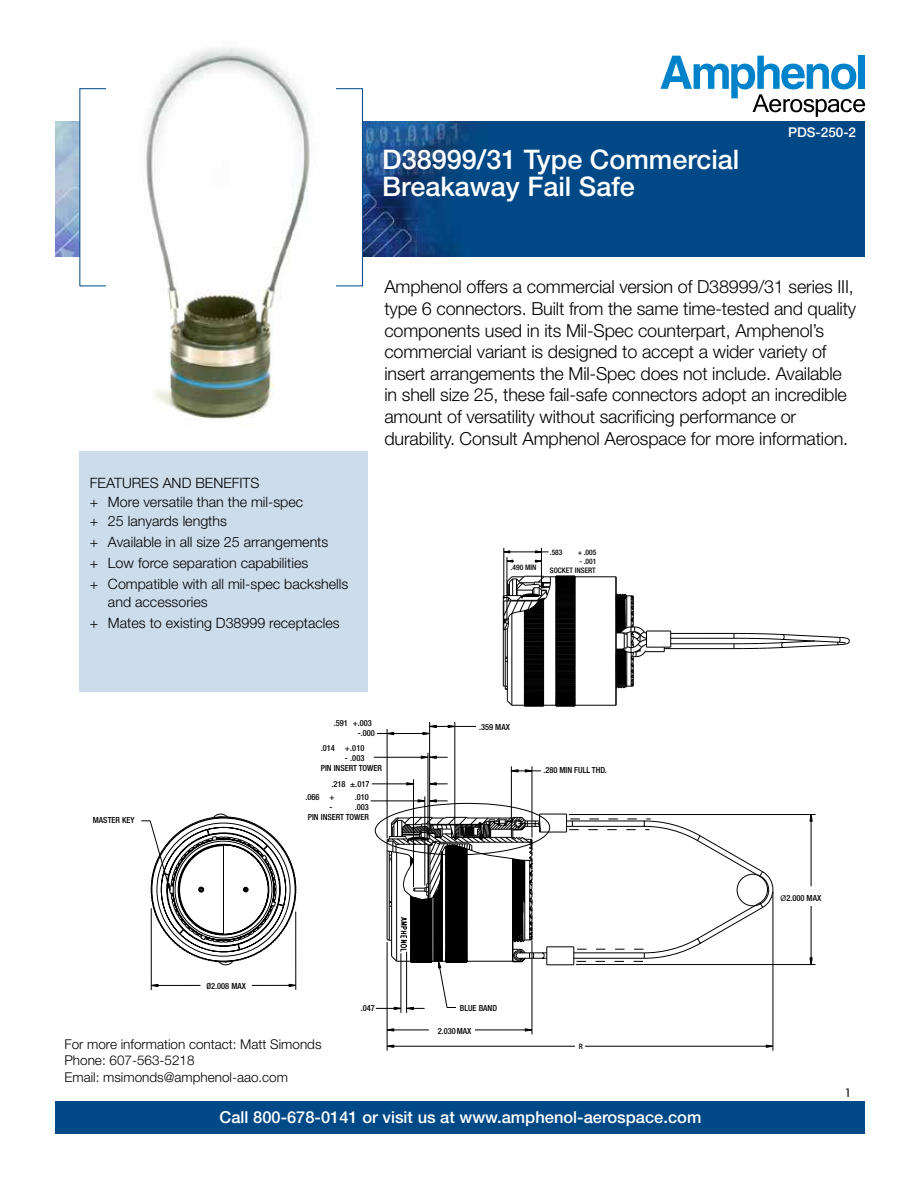
<style>
.page{position:relative;width:918px;height:1188px;background:#fff}
.page>*{position:absolute;margin:0;border:0;box-sizing:border-box;transform-origin:0 0}
.t1{font:500 27px/27px "Helvetica Neue LT Std";color:#fff}
.t2{font:300 18px/21.6px "Helvetica Neue LT Std";letter-spacing:-.01em;color:#000}
.t3{font:500 16.5px "Helvetica Neue LT Std";color:#fff}
.t4{font:300 14.25px/21px "Helvetica Neue LT Std";color:#000}
.t5{font:300 13.5px/16.2px "Helvetica Neue LT Std";color:#000}
.t6{font:500 13.5px "Helvetica Neue LT Std";color:#fff}
.t7{font:13.5px "Tw Cen";color:#000}
.t8{font:500 condensed 8.4px/10.1px "Helvetica Neue LT Std";color:#000}
.t9{font:500 condensed 7.5px/9px "Helvetica Neue LT Std";color:#000;text-align:right}
.t10{font:500 condensed 7.35px "Helvetica Neue LT Std";color:#000}
.s1{font-family:"Myriad Pro";font-weight:400;font-stretch:normal}
</style>
<div class="page">
<svg style="left:660px;top:56px;width:205px;height:61px"></svg>
<img style="left:55px;top:122px;width:809px;height:135px">
<div style="left:79px;top:88px;width:284px;height:198px;background:#fff;border:1px solid #004987"></div>
<div style="left:106px;top:67px;width:230px;height:227px;background:#fff"></div>
<div style="left:55px;top:1101px;width:810px;height:33px;background:#004987"></div>
<img style="left:144px;top:47px;width:166px;height:373px">
<div style="left:79px;top:451px;width:289px;height:241px;background:#cddceb"></div>
<svg style="left:766px;top:1045px;width:7px;height:3px"></svg>
<svg style="left:388px;top:732px;width:6px;height:3px"></svg>
<svg style="left:423px;top:725px;width:14px;height:10px"></svg>
<svg style="left:448px;top:725px;width:7px;height:3px"></svg>
<svg style="left:152px;top:984px;width:6px;height:3px"></svg>
<svg style="left:289px;top:984px;width:6px;height:3px"></svg>
<hr style="left:532px;top:766px;width:1px;height:72px;background:#000">
<hr style="left:532px;top:940px;width:1px;height:94px;background:#000">
<hr style="left:576px;top:964px;width:240px;height:1px;background:#000">
<hr style="left:511px;top:766px;width:1px;height:71px;background:#000">
<hr style="left:455px;top:722px;width:1px;height:103px;background:#000">
<hr style="left:387px;top:1030px;width:42px;height:1px;background:#000">
<hr style="left:475px;top:1030px;width:57px;height:1px;background:#000">
<hr style="left:387px;top:1046px;width:188px;height:1px;background:#000">
<hr style="left:585px;top:1046px;width:188px;height:1px;background:#000">
<hr style="left:429px;top:722px;width:1px;height:109px;background:#000">
<hr style="left:428px;top:753px;width:1px;height:89px;background:#000">
<hr style="left:425px;top:796px;width:1px;height:89px;background:#000">
<hr style="left:413px;top:779px;width:1px;height:108px;background:#000">
<hr style="left:406px;top:952px;width:1px;height:61px;background:#000">
<hr style="left:401px;top:953px;width:1px;height:60px;background:#000">
<hr style="left:387px;top:729px;width:1px;height:109px;background:#000">
<hr style="left:387px;top:942px;width:1px;height:109px;background:#000">
<hr style="left:295px;top:912px;width:1px;height:78px;background:#000">
<hr style="left:151px;top:908px;width:1px;height:82px;background:#000">
<hr style="left:151px;top:985px;width:49px;height:1px;background:#000">
<hr style="left:252px;top:985px;width:44px;height:1px;background:#000">
<hr style="left:811px;top:906px;width:1px;height:59px;background:#000">
<hr style="left:811px;top:815px;width:1px;height:71px;background:#000">
<hr style="left:773px;top:892px;width:1px;height:159px;background:#000">
<hr style="left:430px;top:726px;width:46px;height:1px;background:#000">
<hr style="left:377px;top:733px;width:53px;height:1px;background:#000">
<svg style="left:421px;top:756px;width:27px;height:3px"></svg>
<hr style="left:374px;top:757px;width:54px;height:1px;background:#000">
<hr style="left:511px;top:771px;width:30px;height:1px;background:#000">
<svg style="left:429px;top:783px;width:19px;height:2px"></svg>
<hr style="left:372px;top:784px;width:42px;height:1px;background:#000">
<hr style="left:371px;top:801px;width:54px;height:1px;background:#000">
<hr style="left:569px;top:814px;width:247px;height:1px;background:#000">
<svg style="left:296px;top:820px;width:477px;height:142px"></svg>
<div style="left:737px;top:874px;width:32px;height:32px;border:1px solid #000;border-radius:50%"></div>
<svg style="left:375px;top:800px;width:276px;height:210px"></svg>
<svg style="left:141px;top:814px;width:155px;height:151px"></svg>
<hr style="left:504px;top:552px;width:45px;height:1px;background:#000">
<svg style="left:508px;top:560px;width:6px;height:2px"></svg>
<svg style="left:535px;top:560px;width:6px;height:2px"></svg>
<hr style="left:541px;top:548px;width:1px;height:41px;background:#000">
<hr style="left:507px;top:557px;width:1px;height:63px;background:#000">
<hr style="left:504px;top:548px;width:1px;height:51px;background:#000">
<hr style="left:671px;top:644px;width:63px;height:1px;background:#000">
<hr style="left:664px;top:648px;width:70px;height:1px;background:#000">
<hr style="left:671px;top:633px;width:67px;height:1px;background:#000">
<hr style="left:671px;top:638px;width:67px;height:1px;background:#000">
<svg style="left:734px;top:633px;width:116px;height:16px"></svg>
<svg style="left:503px;top:576px;width:168px;height:131px"></svg>
<h1 class="t1" style="left:382px;top:146px;width:359px">D38999/31 Type Commercial<br>Breakaway Fail Safe</h1>
<p class="t6" style="left:788px;top:124px;width:70px">PDS-250-2</p>
<p class="t4" style="left:90px;top:474px;width:215px;line-height:18.8px">FEATURES AND BENEFITS<br>+ More versatile than the mil-spec + 25 lanyards lengths</p>
<p class="t4" style="left:90px;top:531px;width:260px">+ Available in all size 25 arrangements<br>+ Low force separation capabilities<br>+ Compatible with all mil-spec backshells</p>
<p class="t4" style="left:90px;top:591px;width:251px;text-indent:18px">and accessories<br>+ Mates to existing D38999 receptacles</p>
<p class="t9" style="left:143px;top:483px;width:29px">.359 MAX</p>
<p class="t2" style="left:384px;top:276px;width:473px">Amphenol offers a commercial version of D38999/31 series III, type 6 connectors. Built from the same time-tested and quality components used in its Mil-Spec counterpart, Amphenol’s commercial variant is designed to accept a wider variety of insert arrangements the Mil-Spec does not include. Available in shell size 25, these fail-safe connectors adopt an incredible amount of versatility without sacrificing performance or durability. Consult Amphenol Aerospace for more information.</p>
<p class="t9" style="left:511px;top:562px;width:27px">.490 MIN</p>
<p class="t9" style="left:550px;top:548px;width:14px">.583</p>
<p class="t9" style="left:578px;top:548px;width:20px">+ .005</p>
<p class="t9" style="left:550px;top:557px;width:48px">- .001<br>SOCKET INSERT</p>
<p class="t8" style="left:358px;top:718px;width:19px;text-indent:-24px">.591 +.003 -.000</p>
<p class="t8" style="left:479px;top:722px;width:32px">.359 MAX</p>
<p class="t8" style="left:93px;top:815px;width:43px">MASTER KEY</p>
<p class="t8" style="left:321px;top:743px;width:45px">.014 + .010</p>
<p class="t8" style="left:321px;top:753px;width:63px;text-indent:24px">- .003<br>PIN INSERT TOWER</p>
<p class="t8" style="left:306px;top:777px;width:65px;line-height:13.5px;text-indent:26px">.218 ±.017 .066 +</p>
<p class="t8" style="left:355px;top:792px;width:16px">.010</p>
<p class="t8" style="left:308px;top:802px;width:63px;text-align:right">.003<br>PIN INSERT TOWER</p>
<p class="t8" style="left:329px;top:802px;width:4px">-</p>
<p class="t8" style="left:543px;top:765px;width:65px">.280 MIN FULL THD.</p>
<p class="t8" style="left:207px;top:981px;width:41px">Ø2.008 MAX</p>
<p class="t5" style="left:64px;top:1036px;width:259px">For more information contact: Matt Simonds<br>Phone: 607-563-5218<br>Email: msimonds@amphenol-aao.com</p>
<p class="t8" style="left:361px;top:1003px;width:16px">.047</p>
<p class="t8" style="left:460px;top:1002px;width:39px">BLUE BAND</p>
<p class="t8" style="left:438px;top:1026px;width:35px">2.030 MAX</p>
<p class="t10" style="left:579px;top:1042px;width:5px">R</p>
<p class="t3" style="left:220px;top:1107px;width:483px">Call 800-678-0141 or visit us at www.amphenol-aerospace.com</p>
<p class="t8" style="left:781px;top:893px;width:42px"><span class="s1">Ø</span>2.000 MAX</p>
<p class="t7" style="left:845px;top:1085px;width:9px">1</p>
</div>
